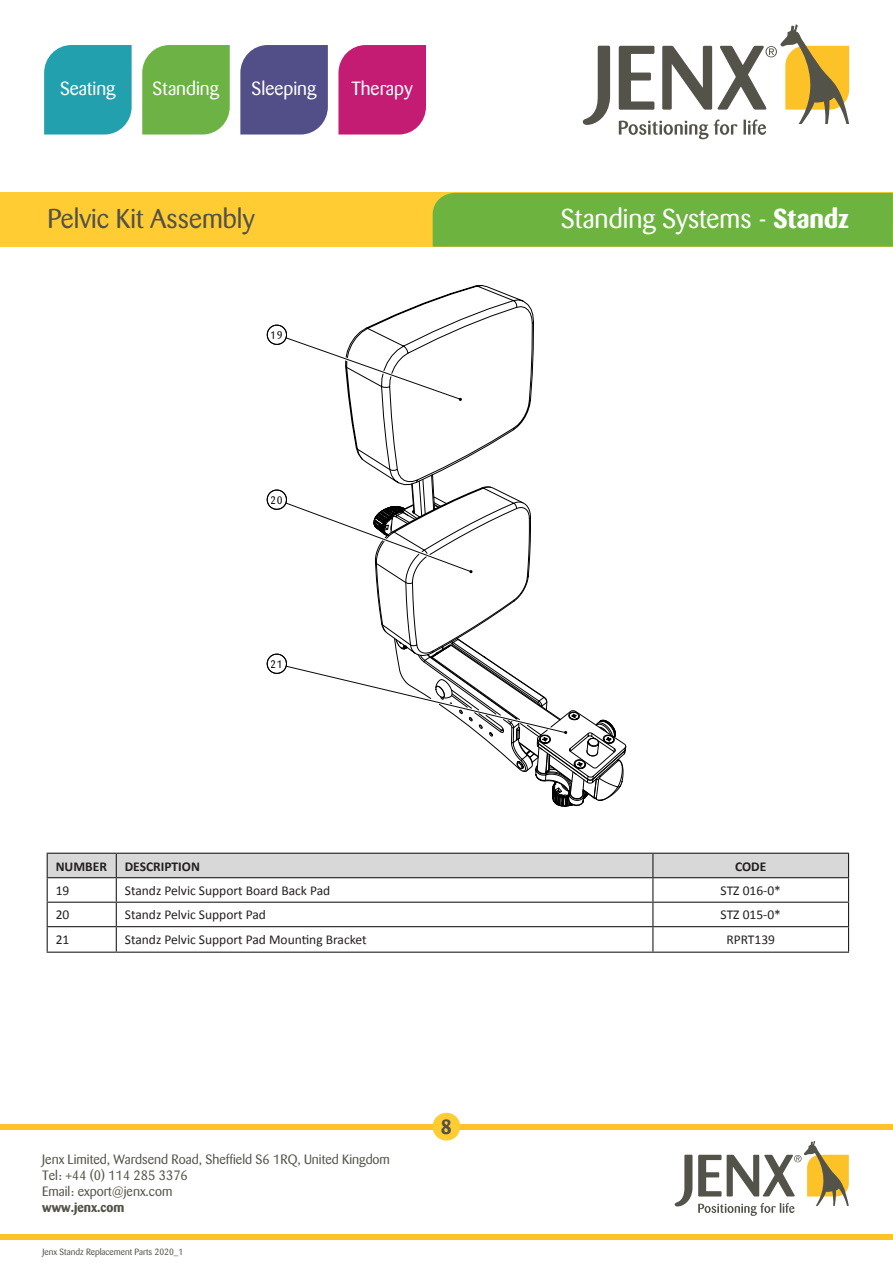
<style>
.page{position:relative;width:893px;height:1263px;background:#fff}
.page>*{position:absolute;margin:0;border:0;box-sizing:border-box;transform-origin:0 0}
.t1{font:27px "Barmeno";color:#fff}
.t2{font:800 27px "Barmeno";color:#535249}
.t3{font:27px "Barmeno";color:#535249}
.t4{font:700 20.25px "Barmeno";color:#535249}
.t5{font:18.9px "Barmeno";color:#fff}
.t6{font:13.5px "Calibri";color:#231f20}
.t7{font:700 13.5px "Calibri";color:#231f20}
.t8{font:13.35px/16px "Barmeno";color:#54534a}
.t9{font:700 13.35px "Barmeno";color:#54534a}
.t10{font:10.95px "Barmeno";color:#000}
.t11{font:10.8px "Barmeno";color:#000}
.t12{font:9px "Barmeno";color:#535249}
.s1{font-weight:700}
</style>
<div class="page">
<div style="left:0;top:1124px;width:893px;height:5px;background:#fec229"></div>
<div style="left:0;top:1234px;width:893px;height:5px;background:#fec229"></div>
<svg style="left:583px;top:46px;width:27px;height:79px"></svg>
<svg style="left:619px;top:24px;width:230px;height:115px"></svg>
<div style="left:338px;top:45px;width:88px;height:90px;background:#c41c72"></div>
<svg style="left:240px;top:45px;width:88px;height:90px;background:#5b588e"></svg>
<svg style="left:142px;top:45px;width:88px;height:90px;background:#73b64d"></svg>
<svg style="left:44px;top:45px;width:88px;height:90px;background:#2ea4b2"></svg>
<svg style="left:675px;top:1154px;width:17px;height:52px"></svg>
<svg style="left:698px;top:1140px;width:151px;height:76px"></svg>
<div style="left:0;top:193px;width:893px;height:54px;background:#fc3"></div>
<div style="left:432px;top:1113px;width:28px;height:27px;background:#fc3;border-radius:50%"></div>
<div style="left:433px;top:193px;width:460px;height:54px;background:#6cb43f"></div>
<hr style="left:653px;top:951px;width:196px;height:2px;background:#231f20">
<svg style="left:47px;top:853px;width:802px;height:98px"></svg>
<hr style="left:47px;top:951px;width:69px;height:2px;background:#231f20">
<hr style="left:116px;top:951px;width:537px;height:2px;background:#231f20">
<svg style="left:267px;top:285px;width:359px;height:522px"></svg>
<h3 class="t5" style="left:60px;top:78px;width:57px">Seating</h3>
<h3 class="t5" style="left:153px;top:78px;width:68px">Standing</h3>
<h3 class="t5" style="left:252px;top:78px;width:66px">Sleeping</h3>
<h3 class="t5" style="left:352px;top:78px;width:63px">Therapy</h3>
<p class="t3" style="left:47px;top:203px;width:209px">Pelvic Kit Assembly</p>
<p class="t1" style="left:561px;top:203px;width:290px">Standing Systems - <span class="s1">Standz</span></p>
<h1 class="t2" style="left:47px;top:207px;width:229px">Jenx Price List 2014</h1>
<p class="t10" style="left:271px;top:329px;width:13px">19</p>
<p class="t11" style="left:271px;top:494px;width:13px">20</p>
<p class="t11" style="left:271px;top:658px;width:13px">21</p>
<p class="t7" style="left:56px;top:857px;width:53px">NUMBER</p>
<p class="t7" style="left:125px;top:857px;width:77px">DESCRIPTION</p>
<p class="t7" style="left:735px;top:857px;width:33px">CODE</p>
<p class="t6" style="left:56px;top:882px;width:15px">19</p>
<p class="t6" style="left:125px;top:882px;width:207px">Standz Pelvic Support Board Back Pad</p>
<p class="t6" style="left:721px;top:882px;width:62px">STZ 016-0*</p>
<p class="t6" style="left:56px;top:906px;width:15px">20</p>
<p class="t6" style="left:125px;top:906px;width:143px">Standz Pelvic Support Pad</p>
<p class="t6" style="left:721px;top:906px;width:62px">STZ 015-0*</p>
<p class="t6" style="left:56px;top:931px;width:15px">21</p>
<p class="t6" style="left:125px;top:931px;width:243px">Standz Pelvic Support Pad Mounting Bracket</p>
<p class="t6" style="left:726px;top:931px;width:50px">RPRT139</p>
<p class="t8" style="left:42px;top:1151px;width:349px">Jenx Limited, Wardsend Road, Sheffield S6 1RQ, United Kingdom<br>Tel: +44 (0) 114 285 3376<br>Email: export@jenx.com</p>
<p class="t9" style="left:42px;top:1199px;width:84px">www.jenx.com</p>
<p class="t12" style="left:43px;top:1246px;width:142px">Jenx Standz Replacement Parts 2020_1</p>
<h2 class="t4" style="left:441px;top:1114px;width:12px">8</h2>
</div>
